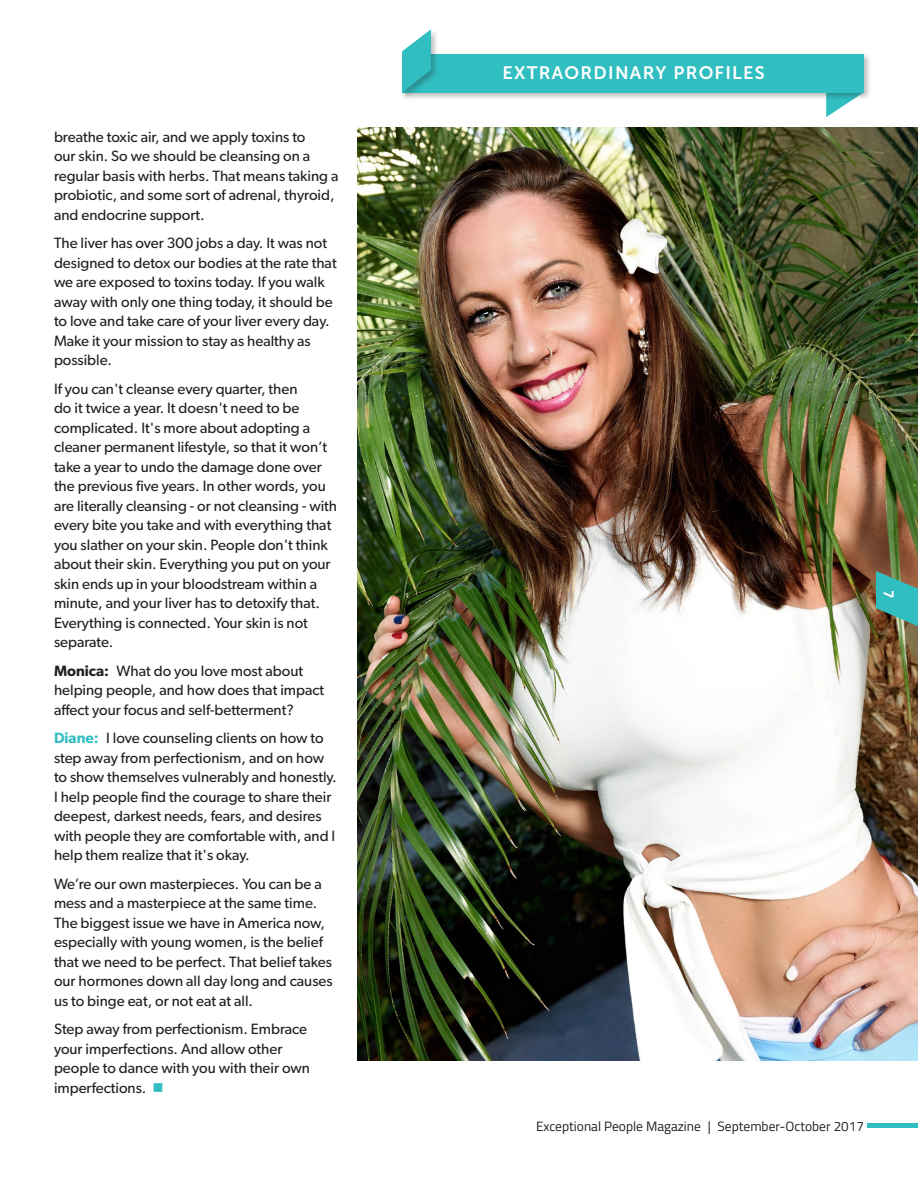
<style>
.page{position:relative;width:918px;height:1188px;background:#fff}
.page>*{position:absolute;margin:0;border:0;box-sizing:border-box;transform-origin:0 0}
.t1{font:18px "Museo Sans 700";letter-spacing:.07em;color:#fff}
.Interview{font:15px/19.5px "Gibson";color:#231f20}
.Interview_first{font:15px/19.5px "Gibson";color:#231f20}
.t2{font:700 15px "Titillium Web";color:#fff}
.t3{font:13.5px "Titillium Web";color:#231f20}
.s1{font-weight:600}
.s2{font-weight:600;color:#30bec1}
.s3{color:#30bec1}
</style>
<div class="page">
<div style="left:868px;top:1123px;width:50px;height:5px;background:#30bec1"></div>
<svg style="left:826px;top:100px;width:26px;height:17px"></svg>
<div style="left:400px;top:52px;width:472px;height:48px;background:#231f20;opacity:.3"></div>
<div style="left:402px;top:54px;width:461px;height:38px;background:#30bec1"></div>
<div style="left:400px;top:28px;width:39px;height:72px;background:#231f20;opacity:.3"></div>
<svg style="left:402px;top:29px;width:29px;height:63px"></svg>
<img style="left:357px;top:128px;width:561px;height:933px">
<svg style="left:876px;top:571px;width:42px;height:55px;background:#4a9e95"></svg>
<p class="Interview" style="left:54px;top:126px;width:286px">breathe toxic air, and we apply toxins to<br>our skin. So we should be cleansing on a regular basis with herbs. That means taking a probiotic, and some sort of adrenal, thyroid, and endocrine support.</p>
<p class="Interview" style="left:54px;top:233px;width:284px">The liver has over 300 jobs a day. It was not designed to detox our bodies at the rate that we are exposed to toxins today. If you walk away with only one thing today, it should be to love and take care of your liver every day.<br>Make it your mission to stay as healthy as possible.</p>
<p class="Interview" style="left:54px;top:378px;width:285px">If you can't cleanse every quarter, then<br>do it twice a year. It doesn't need to be complicated. It's more about adopting a cleaner permanent lifestyle, so that it won’t take a year to undo the damage done over the previous five years. In other words, you are literally cleansing - or not cleansing - with every bite you take and with everything that you slather on your skin. People don't think about their skin. Everything you put on your skin ends up in your bloodstream within a minute, and your liver has to detoxify that.<br>Everything is connected. Your skin is not separate.</p>
<p class="Interview_first" style="left:54px;top:660px;width:272px"><span class="s1">Monica:</span> What do you love most about helping people, and how does that impact affect your focus and self-betterment?</p>
<p class="Interview_first" style="left:54px;top:728px;width:284px"><span class="s2">Diane:</span> I love counseling clients on how to step away from perfectionism, and on how to show themselves vulnerably and honestly.<br>I help people find the courage to share their deepest, darkest needs, fears, and desires with people they are comfortable with, and I help them realize that it's okay.</p>
<p class="Interview" style="left:54px;top:873px;width:280px">We’re our own masterpieces. You can be a mess and a masterpiece at the same time.<br>The biggest issue we have in America now, especially with young women, is the belief that we need to be perfect. That belief takes our hormones down all day long and causes us to binge eat, or not eat at all.</p>
<p class="Interview" style="left:54px;top:1019px;width:257px">Step away from perfectionism. Embrace your imperfections. And allow other people to dance with you with their own imperfections. <span class="s3">■</span></p>
<p class="t1" style="left:502px;top:63px;width:264px">EXTRAORDINARY PROFILES</p>
<p class="t2" style="left:900px;top:590px;width:10px;rotate:90deg">7</p>
<p class="t3" style="left:536px;top:1117px;width:329px">Exceptional People Magazine | September-October 2017</p>
</div>
